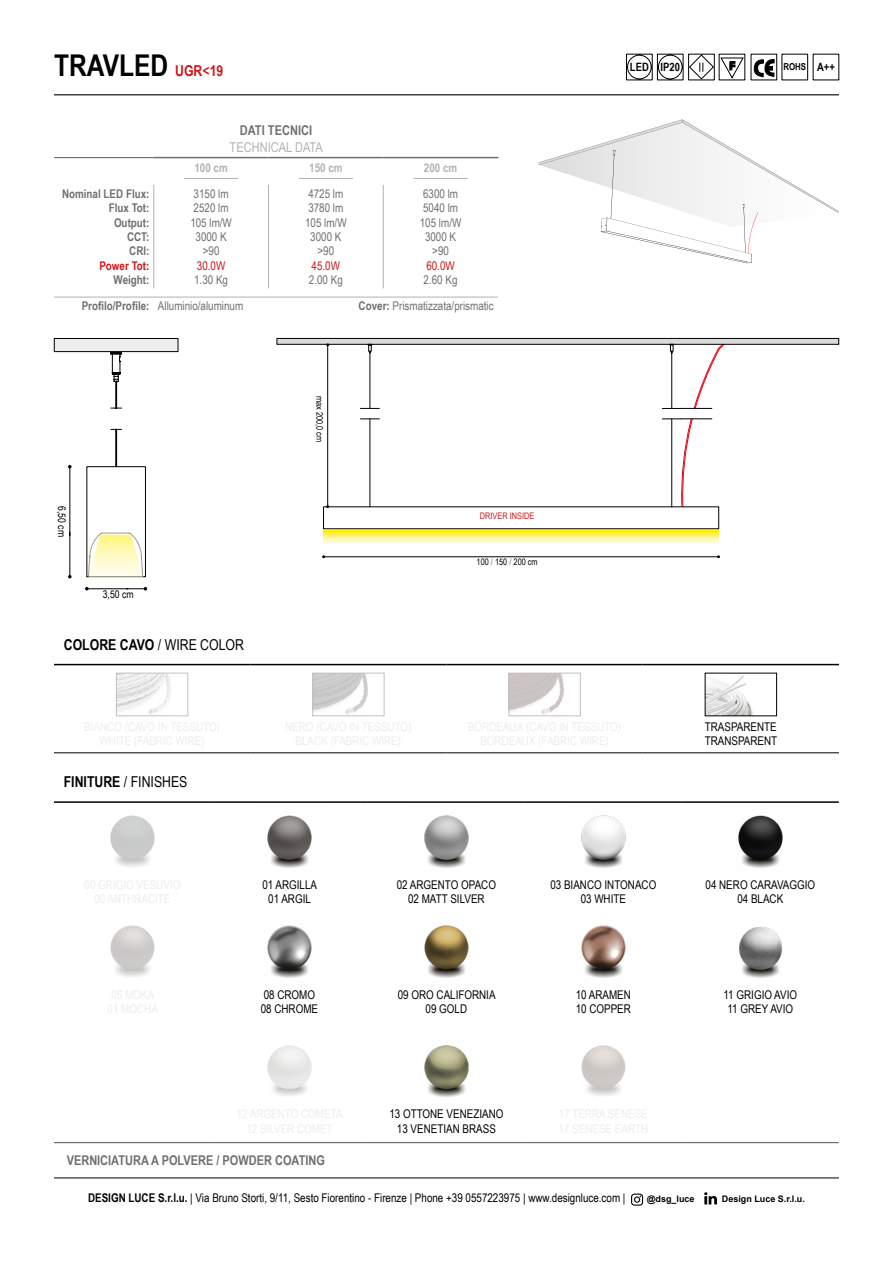
<style>
.page{position:relative;width:893px;height:1263px;background:#fff}
.page>*{position:absolute;margin:0;border:0;box-sizing:border-box;transform-origin:0 0}
.t1{font:700 30px "Arial Narrow";color:#000}
.t2{font:700 15px "Arial Narrow";color:#000}
.t3{font:15px "Arial Narrow";color:#000}
.t4{font:13.5px "Arial Narrow";color:#b3b2b2}
.t5{font:700 13.5px "Arial Narrow";color:#706f6f}
.t6{font:700 13.35px "Arial Narrow";color:#706f6f}
.t7{font:12px/14.4px "Arial Narrow";color:#000;text-align:center}
.t8{font:12px/14.4px "Arial Narrow";color:#706f6f;text-align:center}
.t9{font:700 12px/14.4px "Arial Narrow";color:#706f6f;text-align:right}
.t10{font:700 12px "Arial Narrow";color:#b3b2b2}
.t11{font:12px "Arial Narrow";color:#cd1719}
.t12{font:700 12px "Arial Narrow";color:#cd1719}
.t13{font:700 11.55px "Arial Narrow";color:#000}
.t14{font:10.5px "Arial Narrow";color:#000}
.t15{font:700 9.6px "Arial Narrow";color:#000}
.t16{font:700 9px "Arial";color:#000}
.t17{font:9px "Arial Narrow";color:#000}
.t18{font:9px "Arial Narrow";color:#cd1719}
.s1{font-size:15px;color:#cd1719}
.s2{font-weight:700}
.s3{font-weight:400}
.s4{color:#706f6f}
.s5{font-size:11.55px}
</style>
<div class="page">
<svg style="left:626px;top:54px;width:213px;height:42px"></svg>
<svg style="left:631px;top:1193px;width:12px;height:12px"></svg>
<svg style="left:704px;top:1192px;width:13px;height:12px"></svg>
<hr style="left:54px;top:1177px;width:785px;height:1px;background:#000">
<hr style="left:54px;top:94px;width:785px;height:1px;background:#000">
<hr style="left:54px;top:1142px;width:157px;height:1px;background:#706f6f">
<hr style="left:211px;top:1142px;width:157px;height:1px;background:#706f6f">
<hr style="left:368px;top:1142px;width:157px;height:1px;background:#706f6f">
<hr style="left:525px;top:1142px;width:157px;height:1px;background:#706f6f">
<hr style="left:682px;top:1142px;width:157px;height:1px;background:#706f6f">
<hr style="left:54px;top:801px;width:157px;height:2px;background:#000">
<hr style="left:211px;top:801px;width:157px;height:2px;background:#000">
<hr style="left:368px;top:801px;width:157px;height:2px;background:#000">
<hr style="left:525px;top:801px;width:157px;height:2px;background:#000">
<hr style="left:682px;top:801px;width:157px;height:2px;background:#000">
<img style="left:110px;top:815px;width:45px;height:52px">
<img style="left:267px;top:815px;width:45px;height:53px">
<img style="left:424px;top:815px;width:45px;height:53px">
<img style="left:581px;top:815px;width:45px;height:53px">
<img style="left:738px;top:815px;width:45px;height:53px">
<img style="left:110px;top:925px;width:45px;height:52px">
<img style="left:267px;top:925px;width:45px;height:53px">
<img style="left:424px;top:925px;width:45px;height:53px">
<img style="left:581px;top:925px;width:45px;height:53px">
<img style="left:739px;top:927px;width:43px;height:51px">
<img style="left:267px;top:1045px;width:45px;height:51px">
<img style="left:424px;top:1045px;width:45px;height:52px">
<img style="left:581px;top:1045px;width:45px;height:51px">
<hr style="left:54px;top:157px;width:100px;height:1px;background:#706f6f">
<hr style="left:153px;top:185px;width:1px;height:103px;background:#b3b2b2">
<hr style="left:268px;top:185px;width:1px;height:103px;background:#b3b2b2">
<hr style="left:383px;top:185px;width:1px;height:103px;background:#b3b2b2">
<hr style="left:154px;top:157px;width:114px;height:1px;background:#706f6f">
<hr style="left:268px;top:157px;width:115px;height:1px;background:#706f6f">
<hr style="left:383px;top:157px;width:115px;height:1px;background:#706f6f">
<hr style="left:54px;top:297px;width:100px;height:1px;background:#b3b2b2">
<hr style="left:154px;top:297px;width:114px;height:1px;background:#b3b2b2">
<hr style="left:268px;top:297px;width:115px;height:1px;background:#b3b2b2">
<hr style="left:383px;top:297px;width:115px;height:1px;background:#b3b2b2">
<hr style="left:184px;top:178px;width:54px;height:1px;background:#b3b2b2">
<hr style="left:299px;top:178px;width:54px;height:1px;background:#b3b2b2">
<hr style="left:414px;top:178px;width:54px;height:1px;background:#b3b2b2">
<hr style="left:54px;top:752px;width:196px;height:1px;background:#000">
<hr style="left:250px;top:752px;width:196px;height:1px;background:#000">
<hr style="left:446px;top:752px;width:197px;height:1px;background:#000">
<hr style="left:643px;top:752px;width:196px;height:1px;background:#000">
<hr style="left:54px;top:664px;width:196px;height:1px;background:#000">
<hr style="left:250px;top:664px;width:196px;height:1px;background:#000">
<hr style="left:446px;top:664px;width:197px;height:1px;background:#000">
<hr style="left:643px;top:664px;width:196px;height:1px;background:#000">
<img style="left:118px;top:675px;width:53px;height:39px">
<img style="left:314px;top:675px;width:54px;height:39px">
<img style="left:510px;top:675px;width:54px;height:39px">
<img style="left:707px;top:676px;width:46px;height:38px">
<svg style="left:538px;top:120px;width:301px;height:143px"></svg>
<svg style="left:323px;top:507px;width:396px;height:22px"></svg>
<svg style="left:276px;top:338px;width:563px;height:169px"></svg>
<hr style="left:327px;top:345px;width:1px;height:162px;background:#000">
<hr style="left:324px;top:556px;width:394px;height:1px;background:#000">
<svg style="left:323px;top:530px;width:395px;height:14px;background:#fff483"></svg>
<hr style="left:70px;top:532px;width:1px;height:45px;background:#000">
<hr style="left:70px;top:467px;width:1px;height:69px;background:#000">
<div style="left:54px;top:338px;width:124px;height:14px;background:#ededed"></div>
<div style="left:54px;top:338px;width:124px;height:14px;border:1px solid #000"></div>
<svg style="left:85px;top:352px;width:62px;height:238px"></svg>
<h1 class="t1" style="left:54px;top:43px;width:171px">TRAVLED <span class="s1">UGR&lt;19</span></h1>
<p class="t5" style="left:240px;top:120px;width:74px">DATI TECNICI</p>
<p class="t4" style="left:230px;top:137px;width:95px">TECHNICAL DATA</p>
<p class="t9" style="left:62px;top:186px;width:89px">Nominal LED Flux:<br>Flux Tot:<br>Output:<br>CCT:<br>CRI:</p>
<p class="t12" style="left:99px;top:256px;width:52px">Power Tot:</p>
<p class="t9" style="left:114px;top:272px;width:37px">Weight:</p>
<p class="t10" style="left:194px;top:159px;width:35px">100 cm</p>
<p class="t10" style="left:309px;top:159px;width:35px">150 cm</p>
<p class="t10" style="left:424px;top:159px;width:35px">200 cm</p>
<p class="t8" style="left:190px;top:186px;width:43px">3150 lm<br>2520 lm<br>105 lm/W<br>3000 K &gt;90</p>
<p class="t11" style="left:197px;top:257px;width:30px">30.0W</p>
<p class="t8" style="left:194px;top:272px;width:35px">1.30 Kg</p>
<p class="t8" style="left:305px;top:186px;width:43px">4725 lm<br>3780 lm<br>105 lm/W<br>3000 K &gt;90</p>
<p class="t11" style="left:312px;top:257px;width:30px">45.0W</p>
<p class="t8" style="left:309px;top:272px;width:35px">2.00 Kg</p>
<p class="t8" style="left:420px;top:186px;width:43px">6300 lm<br>5040 lm<br>105 lm/W<br>3000 K &gt;90</p>
<p class="t11" style="left:426px;top:257px;width:30px">60.0W</p>
<p class="t8" style="left:424px;top:272px;width:35px">2.60 Kg</p>
<p class="t8" style="left:82px;top:298px;width:163px"><span class="s2">Profilo/Profile:</span> Alluminio/aluminum</p>
<p class="t8" style="left:359px;top:298px;width:137px"><span class="s2">Cover:</span> Prismatizzata/prismatic</p>
<p class="t14" style="left:70px;top:506px;width:32px;rotate:90deg">6,50 cm</p>
<p class="t14" style="left:103px;top:586px;width:32px">3,50 cm</p>
<p class="t2" style="left:64px;top:633px;width:182px">COLORE CAVO <span class="s3">/ WIRE COLOR</span></p>
<p class="t3" style="left:64px;top:771px;width:125px"><span class="s2">FINITURE</span> / FINISHES</p>
<p class="t17" style="left:326px;top:396px;width:48px;rotate:90deg">max 200,0 cm</p>
<p class="t18" style="left:480px;top:510px;width:56px">DRIVER INSIDE</p>
<p class="t17" style="left:477px;top:555px;width:63px">100 <span class="s4">/</span> 150 <span class="s4">/</span> 200 cm</p>
<p class="t13" style="left:630px;top:58px;width:52px">LED IP20</p>
<p class="t15" style="left:783px;top:59px;width:53px">ROHS <span class="s5">A++</span></p>
<p class="t7" style="left:705px;top:719px;width:74px;text-align:left">TRASPARENTE<br>TRANSPARENT</p>
<p class="t7" style="left:262px;top:877px;width:56px">01 ARGILLA<br>01 ARGIL</p>
<p class="t7" style="left:397px;top:877px;width:101px">02 ARGENTO OPACO<br>02 MATT SILVER</p>
<p class="t7" style="left:550px;top:877px;width:107px">03 BIANCO INTONACO<br>03 WHITE</p>
<p class="t7" style="left:705px;top:877px;width:111px">04 NERO CARAVAGGIO<br>04 BLACK</p>
<p class="t7" style="left:261px;top:987px;width:59px;text-align:left">08 CROMO<br>08 CHROME</p>
<p class="t7" style="left:398px;top:987px;width:99px">09 ORO CALIFORNIA<br>09 GOLD</p>
<p class="t7" style="left:576px;top:987px;width:57px;text-align:left">10 ARAMEN<br>10 COPPER</p>
<p class="t7" style="left:724px;top:987px;width:75px">11 GRIGIO AVIO<br>11 GREY AVIO</p>
<p class="t6" style="left:67px;top:1150px;width:260px">VERNICIATURA A POLVERE / POWDER COATING</p>
<p class="t7" style="left:389px;top:1106px;width:116px">13 OTTONE VENEZIANO<br>13 VENETIAN BRASS</p>
<p class="t7" style="left:88px;top:1190px;width:539px"><span class="s2">DESIGN LUCE S.r.l.u.</span> | Via Bruno Storti, 9/11, Sesto Fiorentino - Firenze | Phone +39 0557223975 | www.designluce.com |</p>
<p class="t16" style="left:647px;top:1193px;width:49px">@dsg_luce</p>
<p class="t16" style="left:722px;top:1192px;width:85px">Design Luce S.r.l.u.</p>
</div>
